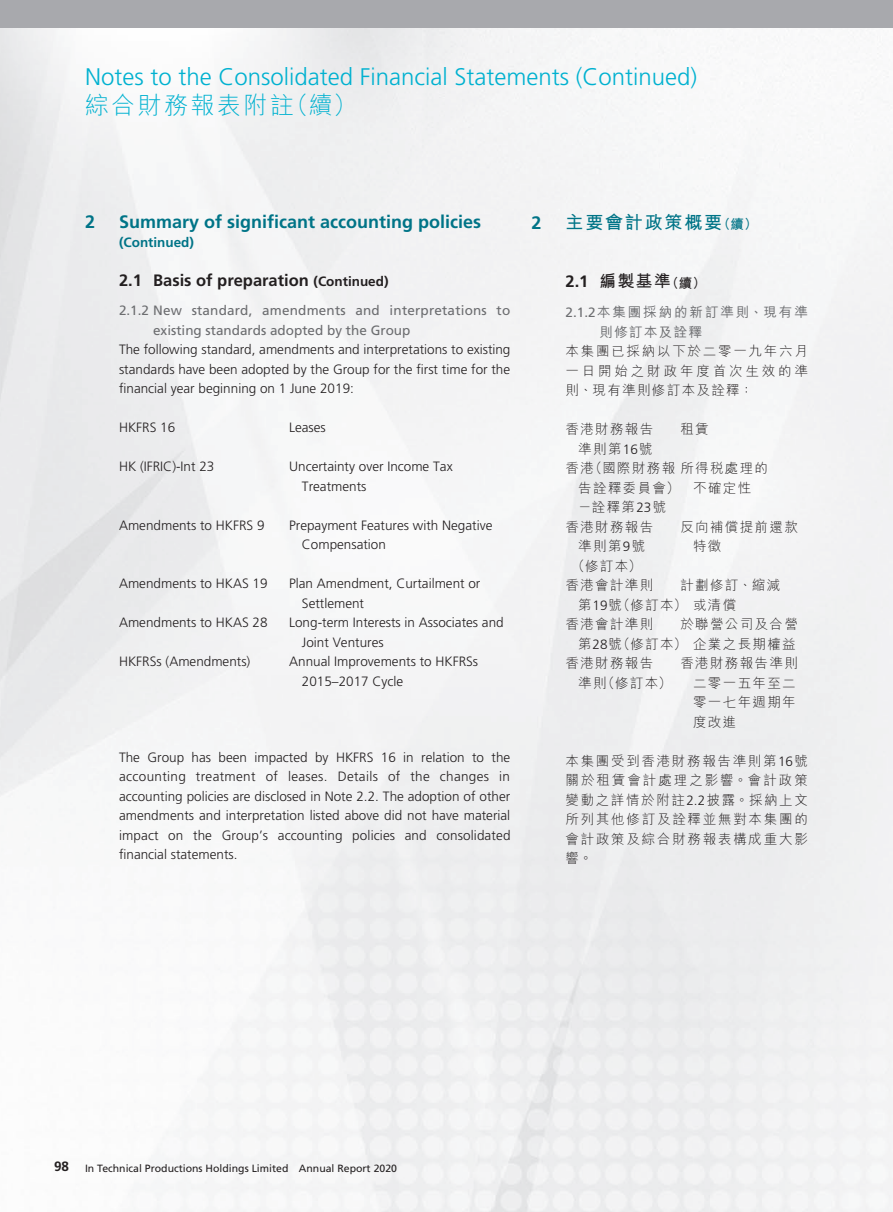
<style>
.page{position:relative;width:893px;height:1212px;background:#fff}
.page>*{position:absolute;margin:0;border:0;box-sizing:border-box;transform-origin:0 0}
.t1{font:300 24px "Frutiger LT Std";color:#00b1d0}
.t2{font:300 24px "M Hei HK";letter-spacing:.1em;color:#00b1d0}
.t3{font:700 18px "Frutiger LT Std";color:#007487}
.t4{font:700 18px "M Hei HK";letter-spacing:.1em;color:#007487}
.t5{font:700 16.5px "Frutiger LT Std";color:#231f20}
.t6{font:700 16.5px "M Hei HK";color:#231f20}
.t7{font:300 13.5px/19.5px "Frutiger LT Std";color:#231f20}
.t8{font:300 13.5px/19.5px "M Hei HK";letter-spacing:.1em;color:#231f20}
.t9{font:13.5px/19.5px "Frutiger LT Std";letter-spacing:.015em;color:#6c6d70}
.t10{font:500 13.5px/19.5px "M Hei HK";letter-spacing:.145em;color:#6c6d70}
.t11{font:700 13.5px "Frutiger LT Std";color:#007487}
.t12{font:10.5px "Frutiger LT Std";color:#231f20}
.s1{font-size:13.5px}
.s2{font-family:"Frutiger LT Std"}
.s3{font-family:"Frutiger LT Std";font-weight:400}
.s4{font-weight:700;font-size:13.5px}
</style>
<div class="page">
<div style="left:0;top:0;width:893px;height:28px;background:#a8a9ad"></div>
<h1 class="t1" style="left:85px;top:63px;width:614px">Notes to the Consolidated Financial Statements (Continued)</h1>
<h1 class="t2" style="left:85px;top:92px;width:273px">綜合財務報表附註（續）</h1>
<h2 class="t3" style="left:85px;top:211px;width:12px">2</h2>
<h2 class="t3" style="left:119px;top:211px;width:364px">Summary of significant accounting policies</h2>
<p class="t11" style="left:119px;top:234px;width:76px">(Continued)</p>
<p class="t5" style="left:119px;top:271px;width:271px">2.1 Basis of preparation <span class="s1">(Continued)</span></p>
<p class="t9" style="left:153px;top:301px;width:359px;text-indent:-34px">2.1.2 New standard, amendments and interpretations to existing standards adopted by the Group</p>
<p class="t7" style="left:119px;top:340px;width:393px;text-align:justify">The following standard, amendments and interpretations to existing standards have been adopted by the Group for the first time for the financial year beginning on 1 June 2019:</p>
<p class="t7" style="left:119px;top:418px;width:58px">HKFRS 16</p>
<p class="t7" style="left:289px;top:418px;width:38px">Leases</p>
<p class="t7" style="left:119px;top:457px;width:97px">HK (IFRIC)-Int 23</p>
<p class="t7" style="left:302px;top:457px;width:152px;text-indent:-13px">Uncertainty over Income Tax<br>Treatments</p>
<p class="t7" style="left:119px;top:516px;width:147px">Amendments to HKFRS 9</p>
<p class="t7" style="left:302px;top:516px;width:192px;text-indent:-13px">Prepayment Features with Negative<br>Compensation</p>
<p class="t7" style="left:119px;top:574px;width:150px">Amendments to HKAS 19</p>
<p class="t7" style="left:302px;top:574px;width:180px;text-indent:-13px">Plan Amendment, Curtailment or<br>Settlement</p>
<p class="t7" style="left:119px;top:613px;width:150px">Amendments to HKAS 28</p>
<p class="t7" style="left:302px;top:613px;width:203px;text-indent:-13px">Long-term Interests in Associates and<br>Joint Ventures</p>
<p class="t7" style="left:119px;top:652px;width:133px">HKFRSs (Amendments)</p>
<p class="t7" style="left:302px;top:652px;width:178px;text-indent:-13px">Annual Improvements to HKFRSs<br>2015–2017 Cycle</p>
<p class="t7" style="left:119px;top:747px;width:393px;text-align:justify">The Group has been impacted by HKFRS 16 in relation to the accounting treatment of leases. Details of the changes in accounting policies are disclosed in Note 2.2. The adoption of other amendments and interpretation listed above did not have material impact on the Group’s accounting policies and consolidated financial statements.</p>
<h2 class="t3" style="left:531px;top:212px;width:12px">2</h2>
<h2 class="t4" style="left:566px;top:209px;width:194px">主要會計政策概要<span class="s1">（續）</span></h2>
<p class="t6" style="left:566px;top:269px;width:142px"><span class="s2">2.1</span> 編製基準<span class="s1">（續）</span></p>
<p class="t10" style="left:600px;top:301px;width:210px;text-indent:-34px"><span class="s3">2.1.2</span>本集團採納的新訂準則、現有準則修訂本及詮釋</p>
<p class="t8" style="left:566px;top:341px;width:244px;text-align:justify">本集團已採納以下於二零一九年六月一日開始之財政年度首次生效的準則、現有準則修訂本及詮釋：</p>
<p class="t8" style="left:566px;top:419px;width:89px;text-align:right">香港財務報告準則第<span class="s2">16</span>號</p>
<p class="t8" style="left:680px;top:419px;width:30px">租賃</p>
<p class="t8" style="left:578px;top:458px;width:191px;text-indent:-13px">香港（國際財務報所得稅處理的告詮釋委員會）<br>－詮釋第<span class="s2">23</span>號</p>
<p class="t8" style="left:693px;top:478px;width:60px">不確定性</p>
<p class="t8" style="left:566px;top:517px;width:89px;text-align:center">香港財務報告準則第<span class="s2">9</span>號<br>（修訂本）</p>
<p class="t8" style="left:693px;top:517px;width:106px;text-indent:-13px">反向補償提前還款特徵</p>
<p class="t8" style="left:578px;top:575px;width:160px;text-indent:-13px">香港會計準則<br>第<span class="s2">19</span>號（修訂本）或清償</p>
<p class="t8" style="left:680px;top:575px;width:101px">計劃修訂、縮減</p>
<p class="t8" style="left:578px;top:614px;width:219px;text-indent:-13px">香港會計準則<br>第<span class="s2">28</span>號（修訂本）企業之長期權益</p>
<p class="t8" style="left:680px;top:614px;width:119px">於聯營公司及合營</p>
<p class="t8" style="left:578px;top:653px;width:95px;text-indent:-13px">香港財務報告<br>準則（修訂本）</p>
<p class="t8" style="left:693px;top:653px;width:106px;text-indent:-13px">香港財務報告準則二零一五年至二零一七年週期年度改進</p>
<p class="t8" style="left:566px;top:751px;width:244px;text-align:justify">本集團受到香港財務報告準則第<span class="s2">16</span>號關於租賃會計處理之影響。會計政策變動之詳情於附註<span class="s2">2.2</span>披露。採納上文所列其他修訂及詮釋並無對本集團的會計政策及綜合財務報表構成重大影響。</p>
<p class="t12" style="left:54px;top:1162px;width:344px"><span class="s4">98</span> In Technical Productions Holdings Limited Annual Report 2020</p>
</div>
